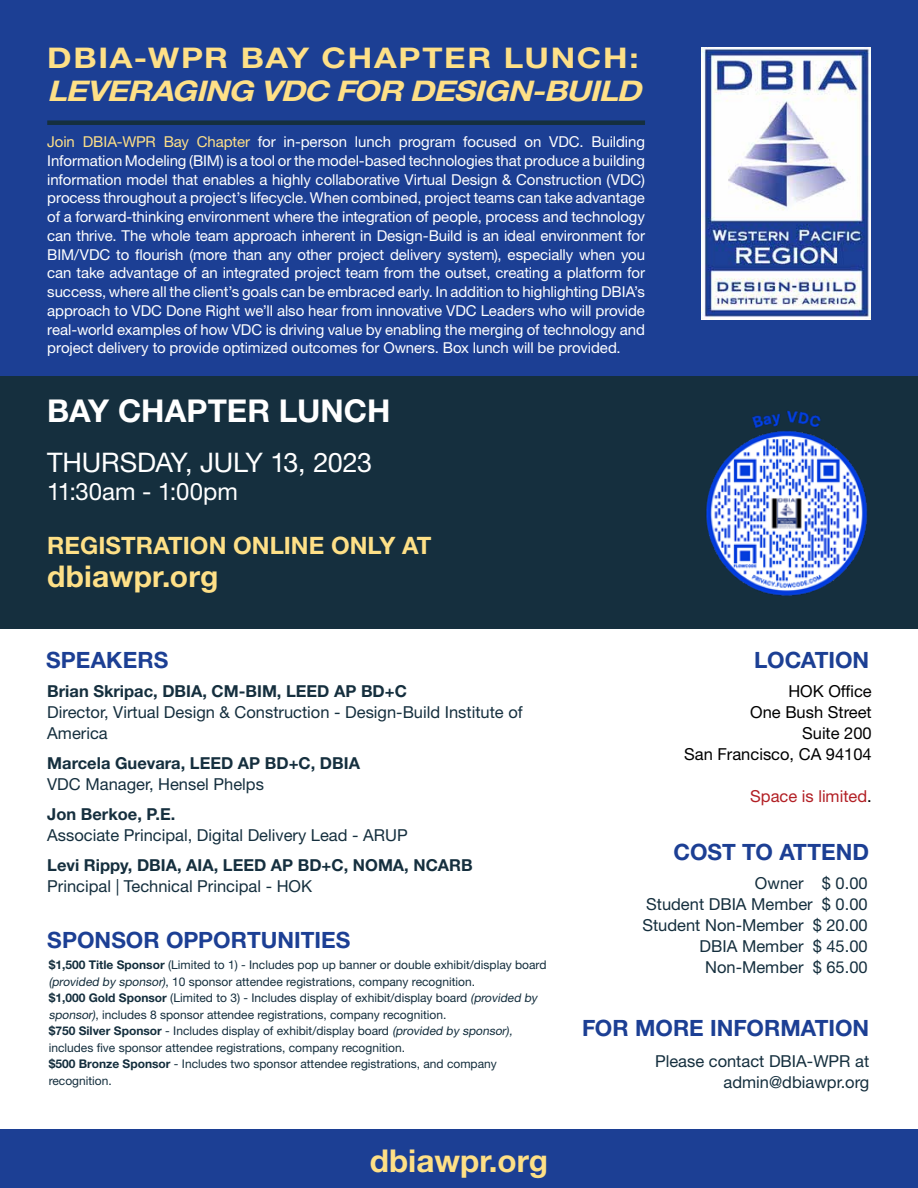
<style>
.page{position:relative;width:918px;height:1188px;background:#fff}
.page>*{position:absolute;margin:0;border:0;box-sizing:border-box;transform-origin:0 0}
.t1{font:700 31.5px "Helvetica Neue LT Std";color:#fff}
.t2{font:700 31.5px "Helvetica Neue LT Std";color:#fee086}
.t3{font:700 30px "Helvetica Neue LT Std";letter-spacing:.005em;color:#fee087}
.t4{font:italic 700 28.5px "Helvetica Neue LT Std";color:#fee087;scale:1.16 1}
.t5{font:700 28.5px "Helvetica Neue LT Std";letter-spacing:.05em;color:#fee087;scale:1.16 1}
.t6{font:27px "Helvetica Neue LT Std";letter-spacing:-.005em;color:#fff}
.t7{font:700 24px "Helvetica Neue LT Std";color:#fee087}
.t8{font:24px "Helvetica Neue LT Std";color:#fff}
.t9{font:700 22.5px "Helvetica Neue LT Std";color:#1c3f94}
.t10{font:16.5px/21px "Helvetica Neue LT Std";color:#152f3e}
.t11{font:700 16.5px "Helvetica Neue LT Std";color:#152f3e}
.t12{font:16.5px/21px "Helvetica Neue LT Std";color:#142e3d;text-align:justify}
.t13{font:16.5px/21px "Helvetica Neue LT Std";color:#000101;text-align:right}
.t14{font:16.5px "Helvetica Neue LT Std";color:#b21f24}
.t15{font:15px/18.8px "Helvetica Neue LT Std";letter-spacing:-.005em;color:#fff;text-align:justify}
.t16{font:12px/16.5px "Helvetica Neue LT Std";color:#142e3d}
.s1{color:#fee087}
.s2{font-weight:700}
.s3{font-style:italic}
.s4{color:#000101}
</style>
<div class="page">
<div style="left:0;top:0;width:918px;height:376px;background:#1c3f94"></div>
<div style="left:0;top:1129px;width:918px;height:59px;background:#1c3f94"></div>
<div style="left:0;top:376px;width:918px;height:253px;background:#152f3e"></div>
<div style="left:47px;top:120px;width:598px;height:5px;background:#152f3e"></div>
<img style="left:701px;top:47px;width:170px;height:272px">
<img style="left:706px;top:410px;width:162px;height:186px">
<h3 class="t5" style="left:47px;top:40px;width:511px">DBIA-WPR BAY CHAPTER LUNCH:</h3>
<h3 class="t4" style="left:47px;top:73px;width:521px">LEVERAGING VDC FOR DESIGN-BUILD</h3>
<p class="t15" style="left:47px;top:132px;width:599px"><span class="s1">Join DBIA-WPR Bay Chapter</span> for in-person lunch program focused on VDC. Building Information Modeling (BIM) is a tool or the model-based technologies that produce a building information model that enables a highly collaborative Virtual Design &amp; Construction (VDC) process throughout a project’s lifecycle. When combined, project teams can take advantage of a forward-thinking environment where the integration of people, process and technology can thrive. The whole team approach inherent in Design-Build is an ideal environment for BIM/VDC to flourish (more than any other project delivery system), especially when you can take advantage of an integrated project team from the outset, creating a platform for success, where all the client’s goals can be embraced early. In addition to highlighting DBIA’s approach to VDC Done Right we’ll also hear from innovative VDC Leaders who will provide real-world examples of how VDC is driving value by enabling the merging of technology and project delivery to provide optimized outcomes for Owners. Box lunch will be provided.</p>
<h1 class="t1" style="left:47px;top:391px;width:345px">BAY CHAPTER LUNCH</h1>
<h3 class="t6" style="left:47px;top:446px;width:327px">THURSDAY, JULY 13, 2023</h3>
<h3 class="t8" style="left:47px;top:478px;width:192px">11:30am - 1:00pm</h3>
<h3 class="t7" style="left:47px;top:531px;width:386px">REGISTRATION ONLINE ONLY AT</h3>
<h2 class="t3" style="left:47px;top:558px;width:173px">dbiawpr.org</h2>
<h3 class="t9" style="left:46px;top:646px;width:124px">SPEAKERS</h3>
<h3 class="t9" style="left:754px;top:646px;width:116px">LOCATION</h3>
<p class="t11" style="left:47px;top:681px;width:361px">Brian Skripac, DBIA, CM-BIM, LEED AP BD+C</p>
<p class="t10" style="left:47px;top:701px;width:477px">Director, Virtual Design &amp; Construction - Design-Build Institute of<br>America</p>
<p class="t11" style="left:47px;top:753px;width:314px">Marcela Guevara, LEED AP BD+C, DBIA</p>
<p class="t10" style="left:47px;top:773px;width:218px">VDC Manager, Hensel Phelps</p>
<p class="t11" style="left:47px;top:804px;width:130px">Jon Berkoe, P.E.</p>
<p class="t10" style="left:47px;top:824px;width:362px">Associate Principal, Digital Delivery Lead - ARUP</p>
<p class="t11" style="left:47px;top:855px;width:427px">Levi Rippy, DBIA, AIA, LEED AP BD+C, NOMA, NCARB</p>
<p class="t10" style="left:47px;top:875px;width:266px">Principal | Technical Principal - HOK</p>
<h3 class="t9" style="left:47px;top:926px;width:305px">SPONSOR OPPORTUNITIES</h3>
<p class="t16" style="left:49px;top:956px;width:499px"><span class="s2">$1,500 Title Sponsor</span> (Limited to 1) - Includes pop up banner or double exhibit/display board <span class="s3">(provided by sponsor)</span>, 10 sponsor attendee registrations, company recognition.<br><span class="s2">$1,000 Gold Sponsor</span> (Limited to 3) - Includes display of exhibit/display board <span class="s3">(provided by sponsor)</span>, includes 8 sponsor attendee registrations, company recognition.<br><span class="s2">$750 Silver Sponsor</span> - Includes display of exhibit/display board <span class="s3">(provided by sponsor), </span>includes five sponsor attendee registrations, company recognition.<br><span class="s2">$500 Bronze Sponsor</span> - Includes two sponsor attendee registrations, and company recognition.</p>
<h1 class="t2" style="left:370px;top:1142px;width:180px">dbiawpr.org</h1>
<p class="t13" style="left:684px;top:680px;width:189px">HOK Office<br>One Bush Street<br>Suite 200<br>San Francisco, CA 94104</p>
<p class="t14" style="left:750px;top:786px;width:123px">Space is limited<span class="s4">.</span></p>
<h3 class="t9" style="left:673px;top:838px;width:197px">COST TO ATTEND</h3>
<p class="t12" style="left:642px;top:872px;width:227px;text-indent:113px">Owner $ 0.00<br>Student DBIA Member $ 0.00<br>Student Non-Member $ 20.00</p>
<p class="t10" style="left:700px;top:935px;width:170px;text-align:center">DBIA Member $ 45.00<br>Non-Member $ 65.00</p>
<h3 class="t9" style="left:582px;top:1014px;width:289px">FOR MORE INFORMATION</h3>
<p class="t10" style="left:655px;top:1050px;width:216px;text-align:right">Please contact DBIA-WPR at admin@dbiawpr.org</p>
</div>
